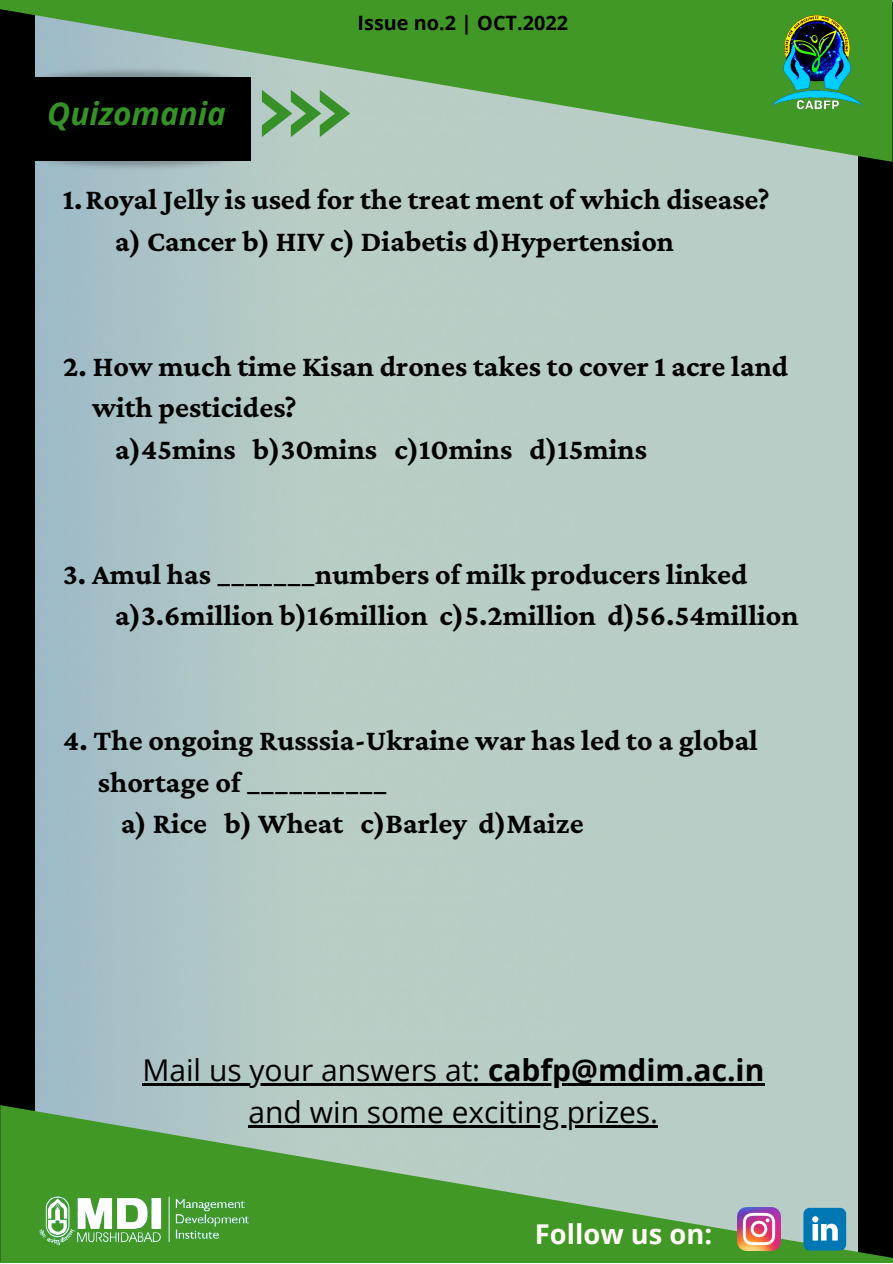
<style>
.page{position:relative;width:893px;height:1264px;background:#fff}
.page>*{position:absolute;margin:0;border:0;box-sizing:border-box;transform-origin:0 0}
.t1{font:italic 700 31.5px "Open Sans";color:#369228}
.t2{font:700 30px/41.5px "Crimson Pro";color:#000}
.t3{font:30px/41.5px "Open Sans";color:#000;text-align:center}
.t4{font:700 27.3px "Open Sans";color:#fffcf6}
.t5{font:700 19.8px "Open Sans";color:#000}
.s1{font-weight:700}
</style>
<div class="page">
<img style="left:35px;top:162px;width:822px;height:943px">
<div style="left:0;top:5px;width:35px;height:1256px;background:#000"></div>
<div style="left:857px;top:2px;width:35px;height:1260px;background:#000"></div>
<svg style="left:0;top:0;width:892px;height:162px;background:#68a45d"></svg>
<svg style="left:0;top:1105px;width:892px;height:157px;background:#76a970"></svg>
<img style="left:737px;top:1207px;width:43px;height:43px">
<svg style="left:803px;top:1207px;width:43px;height:43px;background:#3392c1"></svg>
<img style="left:17px;top:139px;width:239px;height:43px">
<img style="left:17px;top:55px;width:239px;height:44px">
<div style="left:22px;top:77px;width:229px;height:83px;background:#000"></div>
<svg style="left:262px;top:90px;width:88px;height:47px;background:#85b587"></svg>
<img style="left:750px;top:0;width:130px;height:118px">
<img style="left:32px;top:1187px;width:219px;height:59px">
<hr style="left:142px;top:1083px;width:346px;height:2px;background:#000">
<hr style="left:488px;top:1083px;width:276px;height:2px;background:#000">
<hr style="left:248px;top:1124px;width:410px;height:3px;background:#000">
<p class="t1" style="left:47px;top:92px;width:180px">Quizomania</p>
<p class="t5" style="left:357px;top:9px;width:212px">Issue no.2 | OCT.2022</p>
<p class="t2" style="left:115px;top:178px;width:656px;text-indent:-52px">1.Royal Jelly is used for the treat ment of which disease? a) Cancer b) HIV c) Diabetis d)Hypertension</p>
<p class="t2" style="left:63px;top:345px;width:726px">2. How much time Kisan drones takes to cover 1 acre land</p>
<p class="t2" style="left:92px;top:386px;width:206px">with pesticides?</p>
<p class="t2" style="left:115px;top:428px;width:533px">a)45mins b)30mins c)10mins d)15mins</p>
<p class="t2" style="left:115px;top:553px;width:685px;text-indent:-52px">3. Amul has _______numbers of milk producers linked a)3.6million b)16million c)5.2million d)56.54million</p>
<p class="t2" style="left:63px;top:719px;width:696px">4. The ongoing Russsia-Ukraine war has led to a global</p>
<p class="t2" style="left:98px;top:760px;width:291px">shortage of __________</p>
<p class="t2" style="left:121px;top:802px;width:464px">a) Rice b) Wheat c)Barley d)Maize</p>
<p class="t3" style="left:142px;top:1048px;width:623px">Mail us your answers at: <span class="s1">cabfp@mdim.ac.in </span>and win some exciting prizes.</p>
<p class="t4" style="left:535px;top:1214px;width:179px">Follow us on:</p>
</div>
